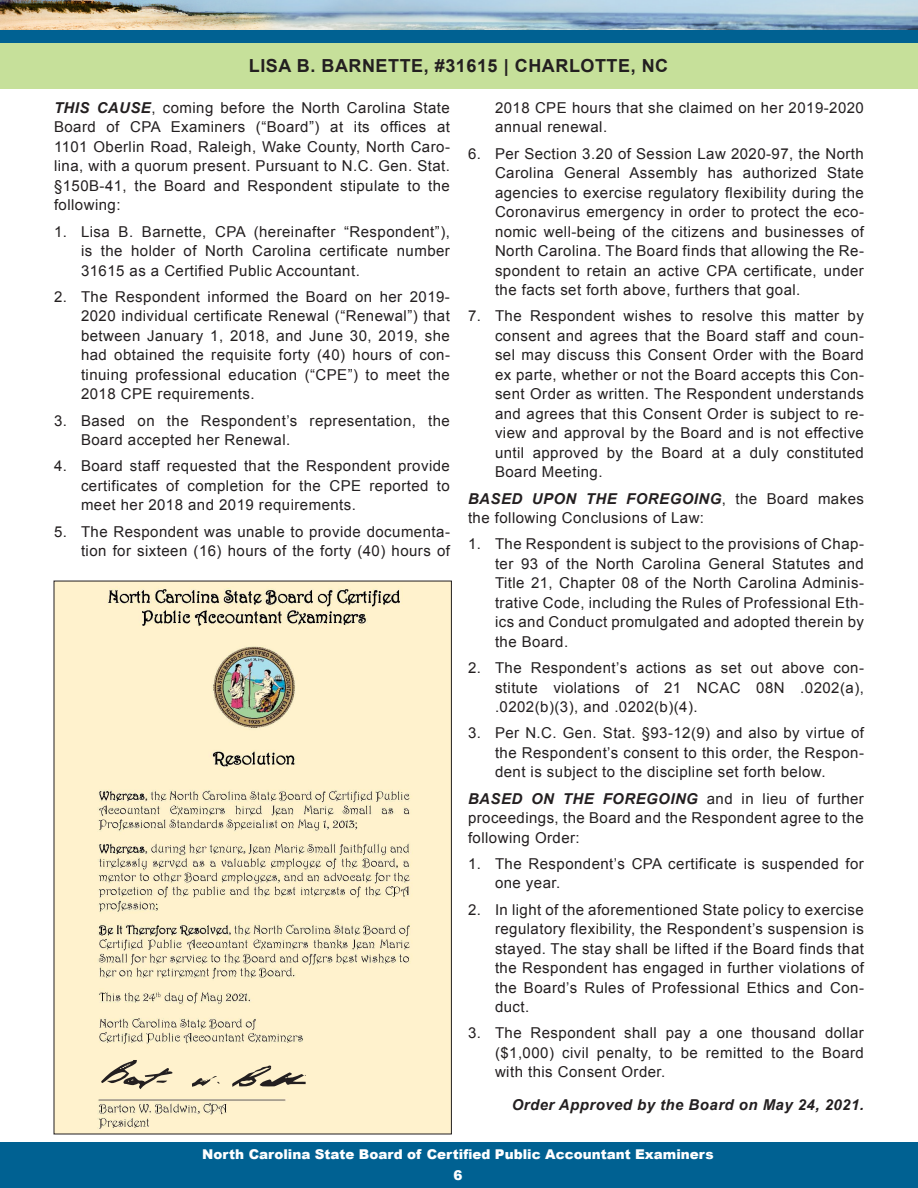
<style>
.page{position:relative;width:918px;height:1188px;background:#fff}
.page>*{position:absolute;margin:0;border:0;box-sizing:border-box;transform-origin:0 0}
.Orders_Body_Text_Sec{font:700 18px "Arial";letter-spacing:.03em;color:#231f20}
.Headline_3{font:15px/19.5px "Arial";letter-spacing:.03em;color:#231f20;text-align:justify}
.Headline_3-2{font:italic 700 15px "Arial";letter-spacing:.03em;color:#231f20}
.t1{font:900 13.5px/21px "Arial";color:#fff;text-align:center}
.s1{font-weight:700;font-style:italic}
</style>
<div class="page">
<img style="left:0;top:0;width:918px;height:30px">
<div style="left:0;top:30px;width:918px;height:13px;background:#006192"></div>
<div style="left:0;top:1143px;width:918px;height:45px;background:#006192"></div>
<img style="left:56px;top:583px;width:394px;height:549px">
<div style="left:0;top:43px;width:918px;height:45px;background:#c6e09a"></div>
<svg style="left:231px;top:1065px;width:75px;height:22px;background:#bdb299"></svg>
<svg style="left:101px;top:1060px;width:72px;height:29px;background:#ccc1a5"></svg>
<svg style="left:191px;top:1076px;width:29px;height:11px"></svg>
<p class="Orders_Body_Text_Sec" style="left:249px;top:54px;width:421px">LISA B. BARNETTE, #31615 | CHARLOTTE, NC</p>
<p class="Headline_3" style="left:54px;top:98px;width:398px"><span class="s1">THIS CAUSE</span>, coming before the North Carolina State Board of CPA Examiners (“Board”) at its offices at 1101 Oberlin Road, Raleigh, Wake County, North Caro&shy;lina, with a quorum present. Pursuant to N.C. Gen. Stat. §150B-41, the Board and Respondent stipulate to the following:</p>
<p class="Headline_3" style="left:81px;top:222px;width:370px;text-indent:-27px">1. Lisa B. Barnette, CPA (hereinafter “Respondent”), is the holder of North Carolina certificate number 31615 as a Certified Public Accountant.</p>
<p class="Headline_3" style="left:81px;top:287px;width:370px;text-indent:-27px">2. The Respondent informed the Board on her 2019- 2020 individual certificate Renewal (“Renewal”) that between January 1, 2018, and June 30, 2019, she had obtained the requisite forty (40) hours of con&shy;tinuing professional education (“CPE”) to meet the 2018 CPE requirements.</p>
<p class="Headline_3" style="left:81px;top:411px;width:370px;text-indent:-27px">3. Based on the Respondent’s representation, the<br>Board accepted her Renewal.</p>
<p class="Headline_3" style="left:81px;top:456px;width:370px;text-indent:-27px">4. Board staff requested that the Respondent provide certificates of completion for the CPE reported to meet her 2018 and 2019 requirements.</p>
<p class="Headline_3" style="left:54px;top:522px;width:397px;text-align:right">5. The Respondent was unable to provide documenta&shy;tion for sixteen (16) hours of the forty (40) hours of</p>
<p class="Headline_3" style="left:495px;top:98px;width:370px">2018 CPE hours that she claimed on her 2019-2020 annual renewal.</p>
<p class="Headline_3" style="left:495px;top:144px;width:370px;text-indent:-27px">6. Per Section 3.20 of Session Law 2020-97, the North Carolina General Assembly has authorized State agencies to exercise regulatory flexibility during the Coronavirus emergency in order to protect the eco&shy;nomic well-being of the citizens and businesses of North Carolina. The Board finds that allowing the Re&shy;spondent to retain an active CPA certificate, under the facts set forth above, furthers that goal.</p>
<p class="Headline_3" style="left:495px;top:306px;width:370px;text-indent:-27px">7. The Respondent wishes to resolve this matter by consent and agrees that the Board staff and coun&shy;sel may discuss this Consent Order with the Board ex parte, whether or not the Board accepts this Con&shy;sent Order as written. The Respondent understands and agrees that this Consent Order is subject to re&shy;view and approval by the Board and is not effective until approved by the Board at a duly constituted Board Meeting.</p>
<p class="Headline_3" style="left:468px;top:489px;width:398px"><span class="s1">BASED UPON THE FOREGOING</span>, the Board makes the following Conclusions of Law:</p>
<p class="Headline_3" style="left:495px;top:534px;width:370px;text-indent:-27px">1. The Respondent is subject to the provisions of Chap&shy;ter 93 of the North Carolina General Statutes and Title 21, Chapter 08 of the North Carolina Adminis&shy;trative Code, including the Rules of Professional Eth&shy;ics and Conduct promulgated and adopted therein by the Board.</p>
<p class="Headline_3" style="left:495px;top:658px;width:370px;text-indent:-27px">2. The Respondent’s actions as set out above con&shy;stitute violations of 21 NCAC 08N .0202(a), .0202(b)(3), and .0202(b)(4).</p>
<p class="Headline_3" style="left:495px;top:723px;width:370px;text-indent:-27px">3. Per N.C. Gen. Stat. §93-12(9) and also by virtue of the Respondent’s consent to this order, the Respon&shy;dent is subject to the discipline set forth below.</p>
<p class="Headline_3" style="left:468px;top:789px;width:397px"><span class="s1">BASED ON THE FOREGOING</span> and in lieu of further proceedings, the Board and the Respondent agree to the following Order:</p>
<p class="Headline_3" style="left:495px;top:854px;width:370px;text-indent:-27px">1. The Respondent’s CPA certificate is suspended for one year.</p>
<p class="Headline_3" style="left:495px;top:900px;width:371px;text-indent:-27px">2. In light of the aforementioned State policy to exercise regulatory flexibility, the Respondent’s suspension is stayed. The stay shall be lifted if the Board finds that the Respondent has engaged in further violations of the Board’s Rules of Professional Ethics and Con&shy;duct.</p>
<p class="Headline_3" style="left:495px;top:1023px;width:370px;text-indent:-27px">3. The Respondent shall pay a one thousand dollar ($1,000) civil penalty, to be remitted to the Board with this Consent Order.</p>
<p class="Headline_3-2" style="left:512px;top:1095px;width:354px">Order Approved by the Board on May 24, 2021.</p>
<p class="t1" style="left:202px;top:1143px;width:513px">North Carolina State Board of Certified Public Accountant Examiners<br>6</p>
</div>
